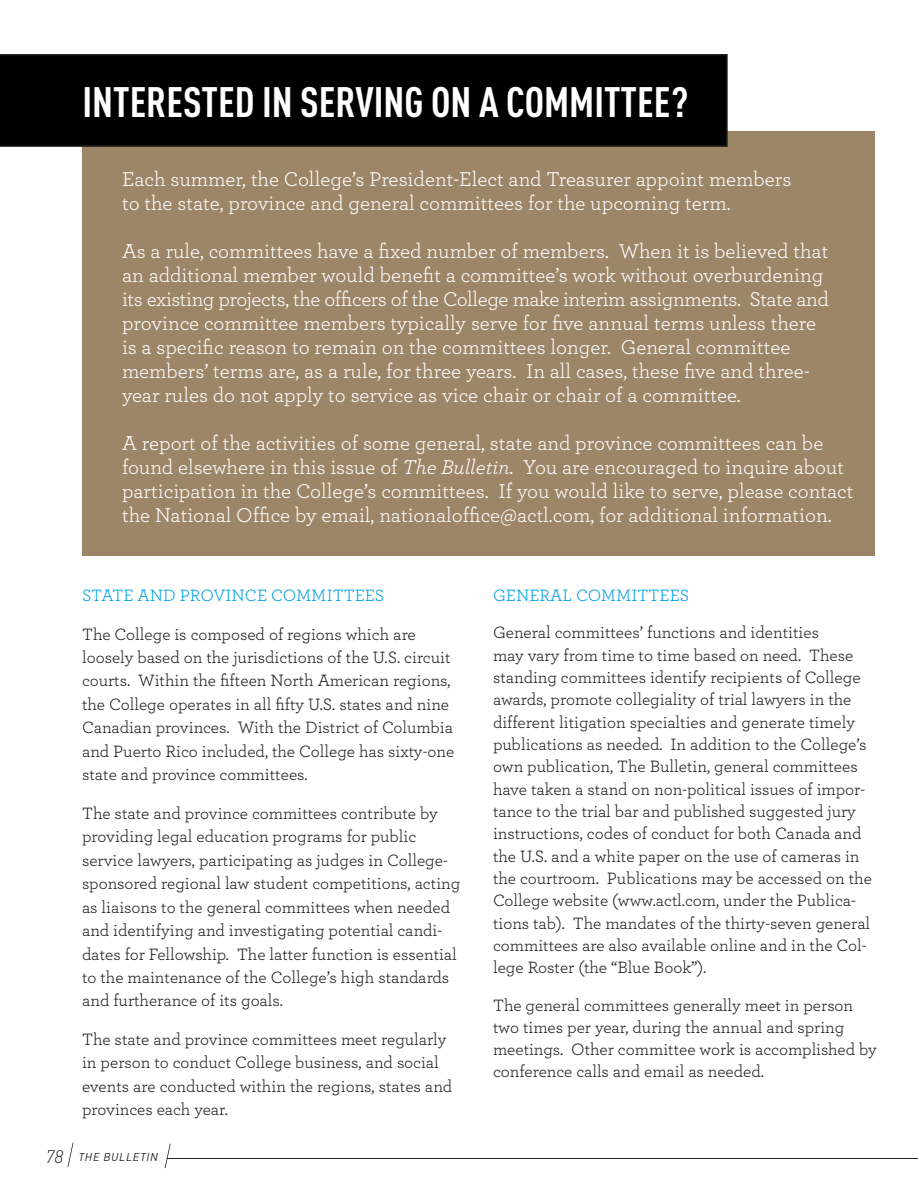
<style>
.page{position:relative;width:918px;height:1188px;background:#fff}
.page>*{position:absolute;margin:0;border:0;box-sizing:border-box;transform-origin:0 0}
.t1{font:700 42px "DIN Cond";color:#fff}
.t2{font:21px/24px "Archer";color:#fff}
.t3{font:17.25px/23.4px "Archer";color:#231f20}
.t4{font:17.25px "Archer";color:#00a0e4}
.t5{font:italic 11.25px "DIN";letter-spacing:.06em;color:#231f20}
.s1{font-style:italic}
.s2{font-weight:300;font-size:18px}
.s3{color:#00a0e4}
</style>
<div class="page">
<hr style="left:167px;top:1158px;width:751px;height:1px;background:#231f20">
<svg style="left:68px;top:1143px;width:5px;height:24px"></svg>
<svg style="left:165px;top:1144px;width:6px;height:24px"></svg>
<div style="left:82px;top:132px;width:793px;height:424px;background:#9d8567"></div>
<div style="left:0;top:54px;width:728px;height:93px;background:#000"></div>
<p class="t1" style="left:82px;top:87px;width:607px">INTERESTED IN SERVING ON A COMMITTEE?</p>
<p class="t2" style="left:122px;top:169px;width:671px">Each summer, the College’s President-Elect and Treasurer appoint members to the state, province and general committees for the upcoming term.</p>
<p class="t2" style="left:122px;top:241px;width:709px">As a rule, committees have a fixed number of members. When it is believed that an additional member would benefit a committee’s work without overburdening its existing projects, the officers of the College make interim assignments. State and province committee members typically serve for five annual terms unless there is a specific reason to remain on the committees longer. General committee members’ terms are, as a rule, for three years. In all cases, these five and three&shy;year rules do not apply to service as vice chair or chair of a committee.</p>
<p class="t2" style="left:122px;top:433px;width:733px">A report of the activities of some general, state and province committees can be found elsewhere in this issue of <span class="s1">The Bulletin</span>. You are encouraged to inquire about participation in the College’s committees. If you would like to serve, please contact the National Office by email, nationaloffice@actl.com, for additional information.</p>
<p class="t4" style="left:82px;top:589px;width:304px">STATE AND PROVINCE COMMITTEES</p>
<p class="t3" style="left:82px;top:624px;width:374px">The College is composed of regions which are loosely based on the jurisdictions of the U.S. circuit courts. Within the fifteen North American regions, the College operates in all fifty U.S. states and nine Canadian provinces. With the District of Columbia and Puerto Rico included, the College has sixty-one state and province committees.</p>
<p class="t3" style="left:82px;top:803px;width:380px">The state and province committees contribute by providing legal education programs for public service lawyers, participating as judges in College&shy;sponsored regional law student competitions, acting as liaisons to the general committees when needed and identifying and investigating potential candi&shy;dates for Fellowship. The latter function is essential to the maintenance of the College’s high standards and furtherance of its goals.</p>
<p class="t3" style="left:82px;top:1029px;width:372px">The state and province committees meet regularly in person to conduct College business, and social events are conducted within the regions, states and provinces each year.</p>
<p class="t5" style="left:46px;top:1153px;width:114px"><span class="s2">78</span> THE BULLETIN</p>
<p class="t3" style="left:493px;top:578px;width:328px;line-height:37.3px"><span class="s3">GENERAL COMMITTEES<br></span>General committees’ functions and identities</p>
<p class="t3" style="left:493px;top:646px;width:380px;line-height:22.4px">may vary from time to time based on need. These standing committees identify recipients of College awards, promote collegiality of trial lawyers in the different litigation specialties and generate timely publications as needed. In addition to the College’s own publication, The Bulletin, general committees have taken a stand on non-political issues of impor&shy;tance to the trial bar and published suggested jury instructions, codes of conduct for both Canada and the U.S. and a white paper on the use of cameras in the courtroom. Publications may be accessed on the College website (www.actl.com, under the Publica&shy;tions tab). The mandates of the thirty-seven general committees are also available online and in the Col&shy;lege Roster (the “Blue Book”).</p>
<p class="t3" style="left:493px;top:995px;width:385px;line-height:22.4px">The general committees generally meet in person two times per year, during the annual and spring meetings. Other committee work is accomplished by conference calls and email as needed.</p>
</div>
